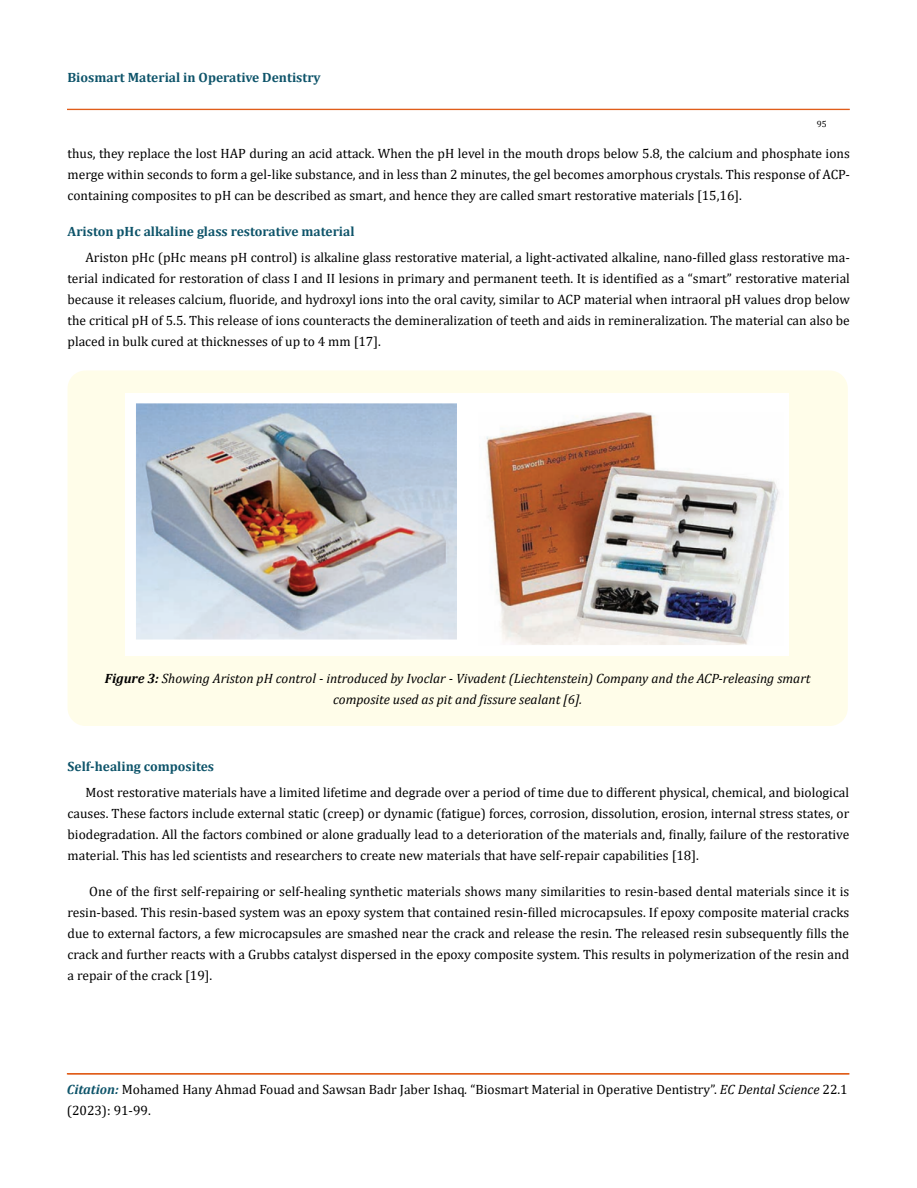
<style>
.page{position:relative;width:917px;height:1188px;background:#fff}
.page>*{position:absolute;margin:0;border:0;box-sizing:border-box;transform-origin:0 0}
.t1{font:13.5px/21px "Cambria";color:#000;text-align:justify}
.t2{font:italic 13.5px/21px "Cambria";color:#000;text-align:center}
.t3{font:700 13.5px "Cambria";color:#0e546a}
.t4{font:9px "Cambria";color:#000}
.s1{font-weight:700}
.s2{font-weight:700;font-style:italic;color:#0e546a}
.s3{font-style:italic}
</style>
<div class="page">
<div style="left:67px;top:109px;width:782px;height:1px;border:1px solid #e05d1a"></div>
<div style="left:68px;top:370px;width:779px;height:356px;background:#fffde9;border-radius:18px"></div>
<img style="left:125px;top:394px;width:663px;height:262px">
<p class="t3" style="left:68px;top:68px;width:255px">Biosmart Material in Operative Dentistry</p>
<p class="t4" style="left:816px;top:118px;width:11px">95</p>
<p class="t1" style="left:68px;top:143px;width:783px">thus, they replace the lost HAP during an acid attack. When the pH level in the mouth drops below 5.8, the calcium and phosphate ions merge within seconds to form a gel-like substance, and in less than 2 minutes, the gel becomes amorphous crystals. This response of ACP&shy;containing composites to pH can be described as smart, and hence they are called smart restorative materials [15,16].</p>
<p class="t3" style="left:68px;top:222px;width:288px">Ariston pHc alkaline glass restorative material</p>
<p class="t1" style="left:68px;top:246px;width:783px;text-indent:18px">Ariston pHc (pHc means pH control) is alkaline glass restorative material, a light-activated alkaline, nano-filled glass restorative ma&shy;terial indicated for restoration of class I and II lesions in primary and permanent teeth. It is identified as a “smart” restorative material because it releases calcium, fluoride, and hydroxyl ions into the oral cavity, similar to ACP material when intraoral pH values drop below the critical pH of 5.5. This release of ions counteracts the demineralization of teeth and aids in remineralization. The material can also be placed in bulk cured at thicknesses of up to 4 mm [17].</p>
<p class="t2" style="left:105px;top:668px;width:707px"><span class="s1">Figure 3:</span> Showing Ariston pH control - introduced by Ivoclar - Vivadent (Liechtenstein) Company and the ACP-releasing smart composite used as pit and fissure sealant [6].</p>
<p class="t3" style="left:68px;top:757px;width:148px">Self-healing composites</p>
<p class="t1" style="left:68px;top:781px;width:783px;text-indent:18px">Most restorative materials have a limited lifetime and degrade over a period of time due to different physical, chemical, and biological causes. These factors include external static (creep) or dynamic (fatigue) forces, corrosion, dissolution, erosion, internal stress states, or biodegradation. All the factors combined or alone gradually lead to a deterioration of the materials and, finally, failure of the restorative material. This has led scientists and researchers to create new materials that have self-repair capabilities [18].</p>
<p class="t1" style="left:68px;top:880px;width:783px;text-indent:22px">One of the first self-repairing or self-healing synthetic materials shows many similarities to resin-based dental materials since it is resin-based. This resin-based system was an epoxy system that contained resin-filled microcapsules. If epoxy composite material cracks due to external factors, a few microcapsules are smashed near the crack and release the resin. The released resin subsequently fills the crack and further reacts with a Grubbs catalyst dispersed in the epoxy composite system. This results in polymerization of the resin and a repair of the crack [19].</p>
<p class="t1" style="left:67px;top:1079px;width:782px"><span class="s2">Citation:</span> Mohamed Hany Ahmad Fouad and Sawsan Badr Jaber Ishaq<span class="s3">.</span> “Biosmart Material in Operative Dentistry”. <span class="s3">EC Dental Science</span> 22.1 (2023): 91-99.</p>
</div>
